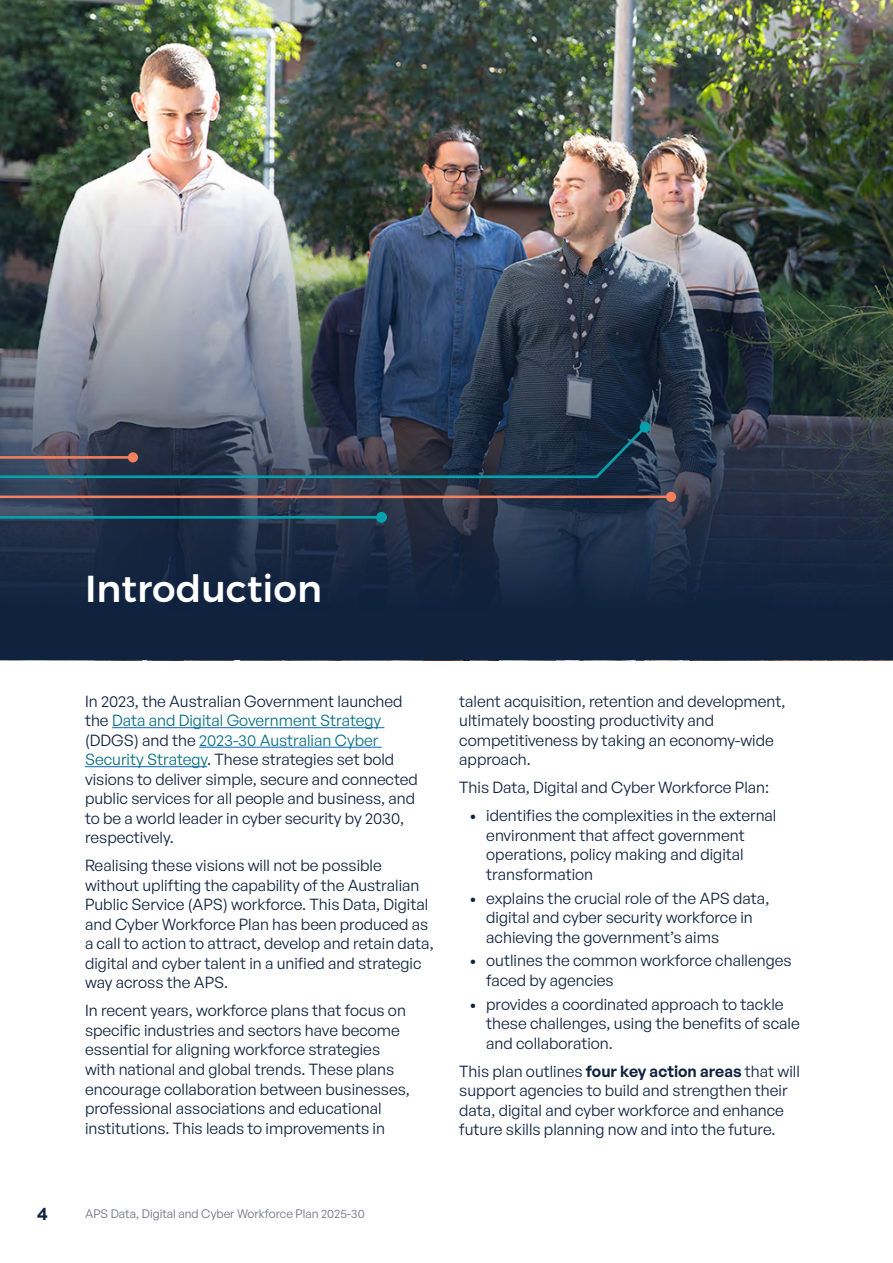
<style>
.page{position:relative;width:893px;height:1263px;background:#fff}
.page>*{position:absolute;margin:0;border:0;box-sizing:border-box;transform-origin:0 0}
.t1{font:500 37.5px "Montserrat";color:#fff}
.t2{font:600 18px "General Sans";color:#0f223e}
.body_text{font:15.75px/19.5px "General Sans";color:#0f223e}
.t3{font:12px "General Sans";color:#6f7083}
.s1{color:#046d82}
.s2{font-weight:600}
</style>
<div class="page">
<img style="left:0;top:0;width:893px;height:55px">
<img style="left:0;top:55px;width:893px;height:605px">
<hr style="left:112px;top:727px;width:272px;height:1px;background:#0563c1">
<hr style="left:199px;top:747px;width:183px;height:1px;background:#0563c1">
<hr style="left:85px;top:766px;width:122px;height:1px;background:#0563c1">
<svg style="left:0;top:423px;width:649px;height:56px;background:#304153"></svg>
<div style="left:640px;top:422px;width:10px;height:10px;background:#05a0ab;border-radius:50%"></div>
<hr style="left:0;top:495px;width:671px;height:3px;background:#f4805e">
<div style="left:666px;top:492px;width:10px;height:10px;background:#f4805e;border-radius:50%"></div>
<hr style="left:0;top:516px;width:382px;height:3px;background:#05a0ab">
<div style="left:376px;top:512px;width:11px;height:11px;background:#05a0ab;border-radius:50%"></div>
<hr style="left:0;top:456px;width:133px;height:3px;background:#f4805e">
<div style="left:128px;top:452px;width:10px;height:10px;background:#f4805e;border-radius:50%"></div>
<h1 class="t1" style="left:85px;top:559px;width:239px">Introduction</h1>
<p class="body_text" style="left:85px;top:691px;width:334px">In 2023, the Australian Government launched the <span class="s1">Data and Digital Government Strategy </span>(DDGS) and the <span class="s1">2023-30 Australian Cyber Security Strategy</span>. These strategies set bold visions to deliver simple, secure and connected public services for all people and business, and to be a world leader in cyber security by 2030, respectively.</p>
<p class="body_text" style="left:85px;top:855px;width:350px">Realising these visions will not be possible without uplifting the capability of the Australian Public Service (APS) workforce. This Data, Digital and Cyber Workforce Plan has been produced as a call to action to attract, develop and retain data, digital and cyber talent in a unified and strategic way across the APS.</p>
<p class="body_text" style="left:85px;top:1000px;width:326px">In recent years, workforce plans that focus on specific industries and sectors have become essential for aligning workforce strategies with national and global trends. These plans encourage collaboration between businesses, professional associations and educational institutions. This leads to improvements in</p>
<p class="body_text" style="left:459px;top:691px;width:328px">talent acquisition, retention and development, ultimately boosting productivity and competitiveness by taking an economy-wide approach.</p>
<p class="body_text" style="left:459px;top:777px;width:312px">This Data, Digital and Cyber Workforce Plan:</p>
<p class="body_text" style="left:486px;top:805px;width:292px;text-indent:-17px">• identifies the complexities in the external environment that affect government operations, policy making and digital transformation</p>
<p class="body_text" style="left:486px;top:888px;width:285px;text-indent:-17px">• explains the crucial role of the APS data, digital and cyber security workforce in achieving the government’s aims</p>
<p class="body_text" style="left:486px;top:951px;width:307px;text-indent:-17px">• outlines the common workforce challenges faced by agencies</p>
<p class="body_text" style="left:486px;top:994px;width:315px;text-indent:-17px">• provides a coordinated approach to tackle these challenges, using the benefits of scale and collaboration.</p>
<p class="body_text" style="left:459px;top:1061px;width:342px">This plan outlines <span class="s2">four key action areas</span> that will support agencies to build and strengthen their data, digital and cyber workforce and enhance future skills planning now and into the future.</p>
<p class="t2" style="left:37px;top:1202px;width:12px">4</p>
<p class="t3" style="left:85px;top:1206px;width:281px">APS Data, Digital and Cyber Workforce Plan 2025-30</p>
</div>
